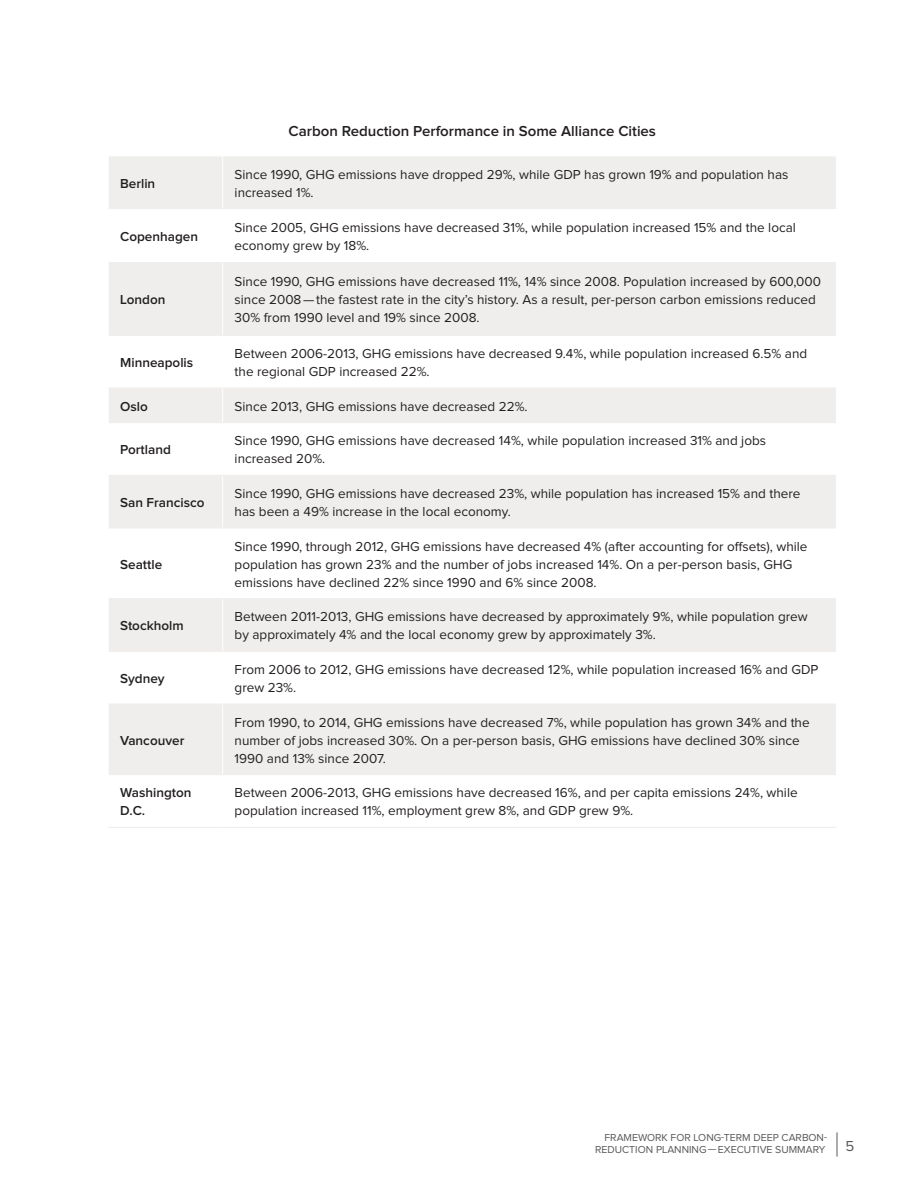
<style>
.page{position:relative;width:918px;height:1188px;background:#fff}
.page>*{position:absolute;margin:0;border:0;box-sizing:border-box;transform-origin:0 0}
.chart_titles{font:600 15px "Proxima Nova";color:#231f20}
.t1{font:15px "Proxima Nova";color:#57585a}
.chart_body{font:13.5px/18px "Proxima Nova";color:#231f20}
.chart_body-2{font:600 13.5px/18px "Proxima Nova";color:#231f20}
.t2{font:10.5px/12px "Proxima Nova";color:#57585a;text-align:right}
</style>
<div class="page">
<svg style="left:109px;top:157px;width:727px;height:617px;fill:#efeeed"></svg>
<hr style="left:222px;top:156px;width:1px;height:52px;background:#fff">
<hr style="left:222px;top:209px;width:1px;height:53px;background:#fff">
<hr style="left:222px;top:263px;width:1px;height:72px;background:#fff">
<hr style="left:222px;top:336px;width:1px;height:52px;background:#fff">
<hr style="left:222px;top:388px;width:1px;height:34px;background:#fff">
<hr style="left:222px;top:423px;width:1px;height:52px;background:#fff">
<hr style="left:222px;top:476px;width:1px;height:52px;background:#fff">
<hr style="left:222px;top:528px;width:1px;height:70px;background:#fff">
<hr style="left:222px;top:599px;width:1px;height:52px;background:#fff">
<hr style="left:222px;top:652px;width:1px;height:52px;background:#fff">
<hr style="left:222px;top:704px;width:1px;height:70px;background:#fff">
<hr style="left:109px;top:208px;width:114px;height:1px;background:#efeeed">
<hr style="left:223px;top:208px;width:613px;height:1px;background:#efeeed">
<hr style="left:109px;top:262px;width:114px;height:1px;background:#efeeed">
<hr style="left:223px;top:262px;width:613px;height:1px;background:#efeeed">
<hr style="left:109px;top:335px;width:114px;height:1px;background:#efeeed">
<hr style="left:223px;top:335px;width:613px;height:1px;background:#efeeed">
<hr style="left:109px;top:388px;width:114px;height:1px;background:#efeeed">
<hr style="left:223px;top:388px;width:613px;height:1px;background:#efeeed">
<hr style="left:109px;top:422px;width:114px;height:1px;background:#efeeed">
<hr style="left:223px;top:422px;width:613px;height:1px;background:#efeeed">
<hr style="left:109px;top:475px;width:114px;height:1px;background:#efeeed">
<hr style="left:223px;top:475px;width:613px;height:1px;background:#efeeed">
<hr style="left:109px;top:528px;width:114px;height:1px;background:#efeeed">
<hr style="left:223px;top:528px;width:613px;height:1px;background:#efeeed">
<hr style="left:109px;top:598px;width:114px;height:1px;background:#efeeed">
<hr style="left:223px;top:598px;width:613px;height:1px;background:#efeeed">
<hr style="left:109px;top:651px;width:114px;height:1px;background:#efeeed">
<hr style="left:223px;top:651px;width:613px;height:1px;background:#efeeed">
<hr style="left:109px;top:704px;width:114px;height:1px;background:#efeeed">
<hr style="left:223px;top:704px;width:613px;height:1px;background:#efeeed">
<hr style="left:109px;top:774px;width:114px;height:1px;background:#efeeed">
<hr style="left:223px;top:774px;width:613px;height:1px;background:#efeeed">
<hr style="left:108px;top:827px;width:115px;height:1px;background:#efeeed">
<hr style="left:223px;top:827px;width:614px;height:1px;background:#efeeed">
<svg style="left:837px;top:1132px;width:1px;height:25px"></svg>
<p class="chart_titles" style="left:289px;top:124px;width:369px">Carbon Reduction Performance in Some Alliance Cities</p>
<p class="chart_body-2" style="left:120px;top:175px;width:37px">Berlin</p>
<p class="chart_body" style="left:235px;top:165px;width:555px">Since 1990, GHG emissions have dropped 29%, while GDP has grown 19% and population has increased 1%.</p>
<p class="chart_body-2" style="left:120px;top:228px;width:79px">Copenhagen</p>
<p class="chart_body" style="left:235px;top:219px;width:563px">Since 2005, GHG emissions have decreased 31%, while population increased 15% and the local economy grew by 18%.</p>
<p class="chart_body-2" style="left:120px;top:291px;width:47px">London</p>
<p class="chart_body" style="left:235px;top:273px;width:588px">Since 1990, GHG emissions have decreased 11%, 14% since 2008. Population increased by 600,000 since 2008—the fastest rate in the city’s history. As a result, per-person carbon emissions reduced<br>30% from 1990 level and 19% since 2008.</p>
<p class="chart_body-2" style="left:120px;top:354px;width:75px">Minneapolis</p>
<p class="chart_body" style="left:235px;top:345px;width:574px">Between 2006-2013, GHG emissions have decreased 9.4%, while population increased 6.5% and the regional GDP increased 22%.</p>
<p class="chart_body-2" style="left:120px;top:398px;width:29px">Oslo</p>
<p class="chart_body" style="left:235px;top:398px;width:295px">Since 2013, GHG emissions have decreased 22%.</p>
<p class="chart_body-2" style="left:120px;top:441px;width:52px">Portland</p>
<p class="chart_body" style="left:235px;top:432px;width:533px">Since 1990, GHG emissions have decreased 14%, while population increased 31% and jobs increased 20%.</p>
<p class="chart_body-2" style="left:120px;top:494px;width:86px">San Francisco</p>
<p class="chart_body" style="left:235px;top:485px;width:567px">Since 1990, GHG emissions have decreased 23%, while population has increased 15% and there has been a 49% increase in the local economy.</p>
<p class="chart_body-2" style="left:120px;top:556px;width:44px">Seattle</p>
<p class="chart_body" style="left:235px;top:538px;width:574px">Since 1990, through 2012, GHG emissions have decreased 4% (after accounting for offsets), while population has grown 23% and the number of jobs increased 14%. On a per-person basis, GHG emissions have declined 22% since 1990 and 6% since 2008.</p>
<p class="chart_body-2" style="left:120px;top:617px;width:65px">Stockholm</p>
<p class="chart_body" style="left:235px;top:608px;width:575px">Between 2011-2013, GHG emissions have decreased by approximately 9%, while population grew by approximately 4% and the local economy grew by approximately 3%.</p>
<p class="chart_body-2" style="left:120px;top:670px;width:46px">Sydney</p>
<p class="chart_body" style="left:235px;top:661px;width:585px">From 2006 to 2012, GHG emissions have decreased 12%, while population increased 16% and GDP grew 23%.</p>
<p class="chart_body-2" style="left:120px;top:732px;width:66px">Vancouver</p>
<p class="chart_body" style="left:235px;top:714px;width:577px">From 1990, to 2014, GHG emissions have decreased 7%, while population has grown 34% and the number of jobs increased 30%. On a per-person basis, GHG emissions have declined 30% since<br>1990 and 13% since 2007.</p>
<p class="chart_body-2" style="left:120px;top:784px;width:73px">Washington<br>D.C.</p>
<p class="chart_body" style="left:235px;top:784px;width:565px">Between 2006-2013, GHG emissions have decreased 16%, and per capita emissions 24%, while population increased 11%, employment grew 8%, and GDP grew 9%.</p>
<p class="t2" style="left:595px;top:1131px;width:234px">FRAMEWORK FOR LONG-TERM DEEP CARBON-<br>REDUCTION PLANNING—EXECUTIVE SUMMARY</p>
<p class="t1" style="left:846px;top:1137px;width:10px">5</p>
</div>
